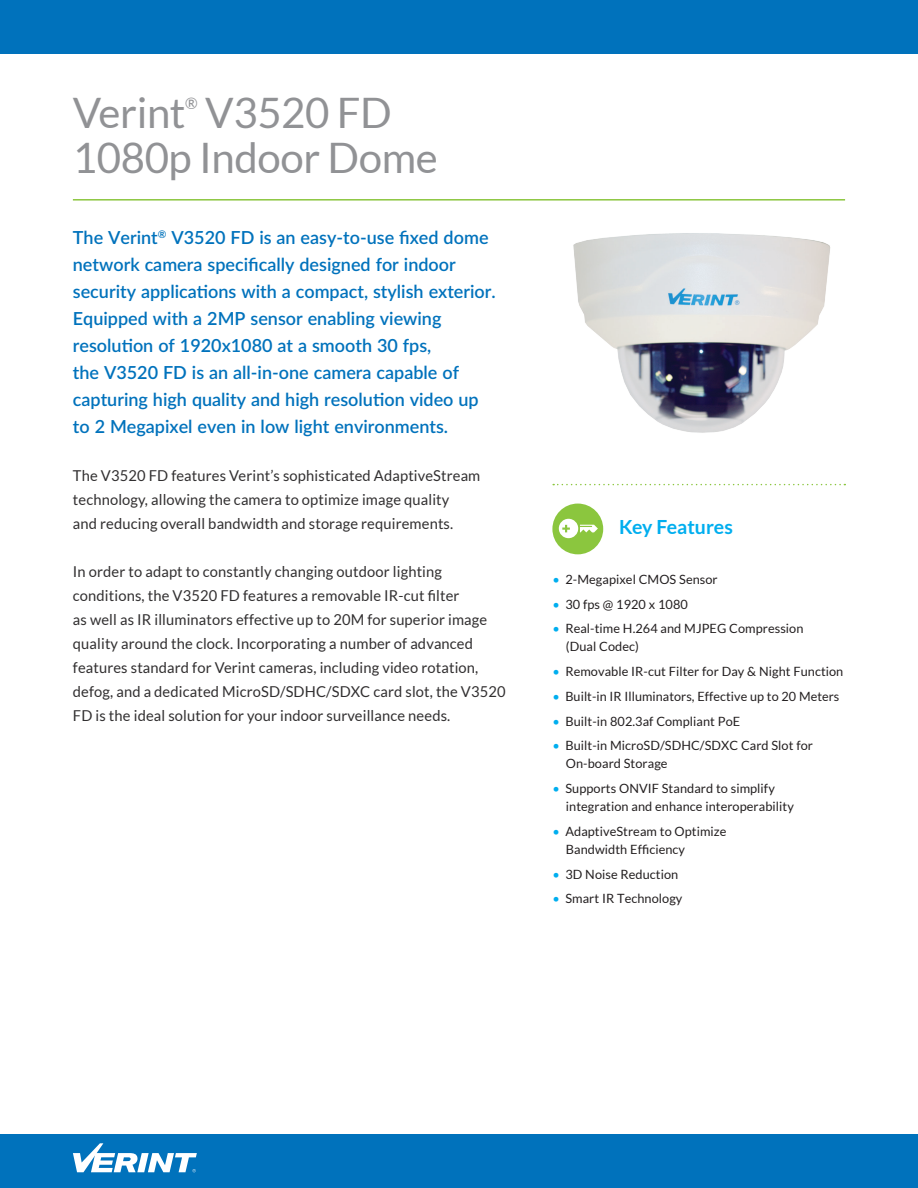
<style>
.page{position:relative;width:918px;height:1188px;background:#fff}
.page>*{position:absolute;margin:0;border:0;box-sizing:border-box;transform-origin:0 0}
.Header_1{font:42px/45px "Lato";letter-spacing:-.01em;color:#919295}
.Sidebar_Header{font:700 19.5px "Lato";color:#00aeef}
.t1{font:600 18px/27px "Lato";color:#0072bc}
.Header_1-2{font:15.75px "Lato";color:#919295}
.Body_Copy{font:15px/24px "Lato";letter-spacing:.01em;color:#312f30}
.t2{font:12.75px/18px "Lato";letter-spacing:.005em;color:#231f20}
.s1{color:#00aeef}
</style>
<div class="page">
<div style="left:0;top:1134px;width:918px;height:54px;background:#0072bc"></div>
<div style="left:0;top:0;width:918px;height:54px;background:#0072bc"></div>
<svg style="left:553px;top:484px;width:292px;height:1px"></svg>
<svg style="left:73px;top:1143px;width:124px;height:29px"></svg>
<div style="left:552px;top:504px;width:51px;height:50px;background:#8bc63e;border-radius:50%"></div>
<svg style="left:559px;top:519px;width:39px;height:19px"></svg>
<hr style="left:73px;top:199px;width:772px;height:2px;background:#8bc63e">
<img style="left:573px;top:233px;width:258px;height:200px">
<p class="Header_1" style="left:73px;top:90px;width:114px">Verint</p>
<p class="Header_1-2" style="left:185px;top:94px;width:14px">®</p>
<p class="Header_1" style="left:73px;top:90px;width:366px;text-indent:132px">V3520 FD<br>1080p Indoor Dome</p>
<p class="t1" style="left:73px;top:223px;width:424px">The Verint<sup>®</sup> V3520 FD is an easy-to-use fixed dome network camera specifically designed for indoor security applications with a compact, stylish exterior.<br>Equipped with a 2MP sensor enabling viewing resolution of 1920x1080 at a smooth 30 fps,<br>the V3520 FD is an all-in-one camera capable of capturing high quality and high resolution video up to 2 Megapixel even in low light environments.</p>
<p class="Body_Copy" style="left:73px;top:463px;width:409px">The V3520 FD features Verint’s sophisticated AdaptiveStream</p>
<p class="Body_Copy" style="left:73px;top:487px;width:382px">technology, allowing the camera to optimize image quality and reducing overall bandwidth and storage requirements.</p>
<p class="Body_Copy" style="left:73px;top:559px;width:434px">In order to adapt to constantly changing outdoor lighting conditions, the V3520 FD features a removable IR-cut filter<br>as well as IR illuminators effective up to 20M for superior image quality around the clock. Incorporating a number of advanced features standard for Verint cameras, including video rotation, defog, and a dedicated MicroSD/SDHC/SDXC card slot, the V3520<br>FD is the ideal solution for your indoor surveillance needs.</p>
<p class="Sidebar_Header" style="left:619px;top:516px;width:115px">Key Features</p>
<p class="t2" style="left:552px;top:570px;width:167px"><span class="s1">•</span> 2-Megapixel CMOS Sensor</p>
<p class="t2" style="left:552px;top:595px;width:137px"><span class="s1">•</span> 30 fps @ 1920 x 1080</p>
<p class="t2" style="left:566px;top:620px;width:239px;text-indent:-14px"><span class="s1">•</span> Real-time H.264 and MJPEG Compression (Dual Codec)</p>
<p class="t2" style="left:552px;top:662px;width:292px"><span class="s1">•</span> Removable IR-cut Filter for Day &amp; Night Function</p>
<p class="t2" style="left:552px;top:687px;width:289px"><span class="s1">•</span> Built-in IR Illuminators, Effective up to 20 Meters</p>
<p class="t2" style="left:552px;top:712px;width:189px"><span class="s1">•</span> Built-in 802.3af Compliant PoE</p>
<p class="t2" style="left:566px;top:737px;width:249px;text-indent:-14px"><span class="s1">•</span> Built-in MicroSD/SDHC/SDXC Card Slot for<br>On-board Storage</p>
<p class="t2" style="left:566px;top:779px;width:229px;text-indent:-14px"><span class="s1">•</span> Supports ONVIF Standard to simplify integration and enhance interoperability</p>
<p class="t2" style="left:566px;top:822px;width:162px;text-indent:-14px"><span class="s1">•</span> AdaptiveStream to Optimize<br>Bandwidth Efficiency</p>
<p class="t2" style="left:552px;top:865px;width:127px"><span class="s1">•</span> 3D Noise Reduction</p>
<p class="t2" style="left:552px;top:890px;width:132px"><span class="s1">•</span> Smart IR Technology</p>
</div>
